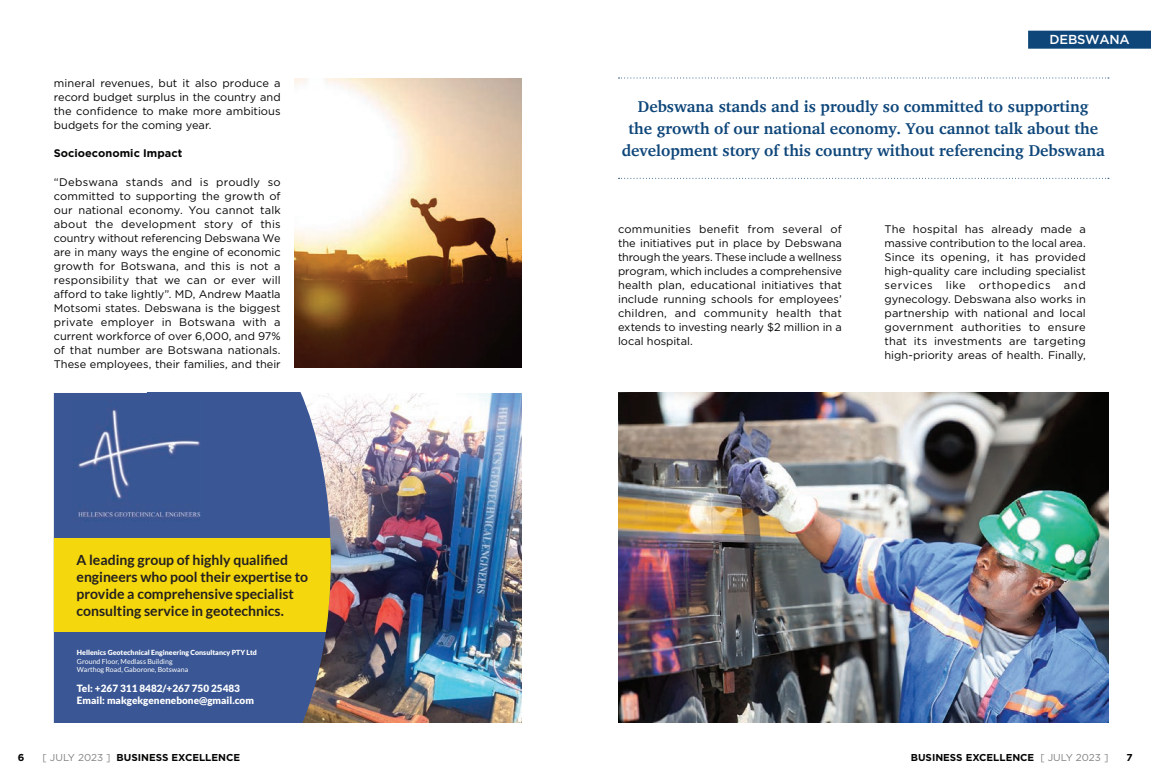
<style>
.page{position:relative;width:1151px;height:783px;background:#fff}
.page>*{position:absolute;margin:0;border:0;box-sizing:border-box;transform-origin:0 0}
.t1{font:700 16px/22px "Charter";color:#0e467a;text-align:center}
.t2{font:700 14px/16.8px "Lato";color:#231f20}
.t3{font:500 13px "Gotham";letter-spacing:-.02em;color:#fff}
.t4{font:11px/14px "Gotham";color:#040503;text-align:justify}
.t5{font:700 11px "Gotham";letter-spacing:.005em;color:#040503}
.t6{font:900 10px/12px "Lato";color:#fff}
.t7{font:700 10px "Gotham";color:#040503}
.t8{font:7px/8.4px "Lato";color:#fff}
.t9{font:900 7px "Lato";color:#fff}
.s1{font-weight:400;color:#808180}
</style>
<div class="page">
<svg style="left:618px;top:77px;width:491px;height:1px"></svg>
<svg style="left:618px;top:178px;width:491px;height:1px"></svg>
<img style="left:618px;top:393px;width:490px;height:328px">
<img style="left:295px;top:78px;width:227px;height:289px">
<img style="left:331px;top:393px;width:191px;height:329px">
<div style="left:54px;top:393px;width:277px;height:329px;background:#3a5694"></div>
<div style="left:54px;top:538px;width:277px;height:93px;background:#f4d70d"></div>
<img style="left:72px;top:400px;width:130px;height:121px">
<div style="left:1028px;top:31px;width:123px;height:18px;background:#0e467a"></div>
<p class="t4" style="left:54px;top:76px;width:228px">mineral revenues, but it also produce a record budget surplus in the country and the confidence to make more ambitious budgets for the coming year.</p>
<p class="t5" style="left:54px;top:146px;width:130px">Socioeconomic Impact</p>
<p class="t4" style="left:54px;top:174px;width:228px">“Debswana stands and is proudly so committed to supporting the growth of our national economy. You cannot talk about the development story of this country without referencing Debswana We are in many ways the engine of economic growth for Botswana, and this is not a responsibility that we can or ever will afford to take lightly”. MD, Andrew Maatla Motsomi states. Debswana is the biggest private employer in Botswana with a current workforce of over 6,000, and 97% of that number are Botswana nationals.<br>These employees, their families, and their</p>
<p class="t2" style="left:77px;top:551px;width:233px">A leading group of highly qualified engineers who pool their expertise to provide a comprehensive specialist consulting service in geotechnics.</p>
<p class="t9" style="left:77px;top:648px;width:181px">Hellenics Geotechnical Engineering Consultancy PTY Ltd</p>
<p class="t8" style="left:77px;top:656px;width:113px">Ground Floor, Medlass Building<br>Warthog Road, Gaborone, Botswana</p>
<p class="t6" style="left:77px;top:682px;width:179px">Tel: +267 311 8482/+267 750 25483<br>Email: makgekgenenebone@gmail.com</p>
<p class="t3" style="left:1050px;top:31px;width:82px">DEBSWANA</p>
<h1 class="t1" style="left:622px;top:95px;width:484px">Debswana stands and is proudly so committed to supporting<br>the growth of our national economy. You cannot talk about the development story of this country without referencing Debswana</h1>
<p class="t4" style="left:618px;top:221px;width:225px">communities benefit from several of the initiatives put in place by Debswana through the years. These include a wellness program, which includes a comprehensive health plan, educational initiatives that include running schools for employees’ children, and community health that extends to investing nearly $2 million in a local hospital.</p>
<p class="t4" style="left:884px;top:221px;width:203px">The hospital has already made a massive contribution to the local area.<br>Since its opening, it has provided high-quality care including specialist services like orthopedics and gynecology. Debswana also works in partnership with national and local government authorities to ensure that its investments are targeting high-priority areas of health. Finally,</p>
<p class="t7" style="left:18px;top:750px;width:8px">6</p>
<p class="t7" style="left:43px;top:750px;width:199px"><span class="s1">[ JULY 2023 ]</span> BUSINESS EXCELLENCE</p>
<p class="t7" style="left:911px;top:750px;width:199px">BUSINESS EXCELLENCE <span class="s1">[ JULY 2023 ]</span></p>
<p class="t7" style="left:1127px;top:750px;width:8px">7</p>
</div>
